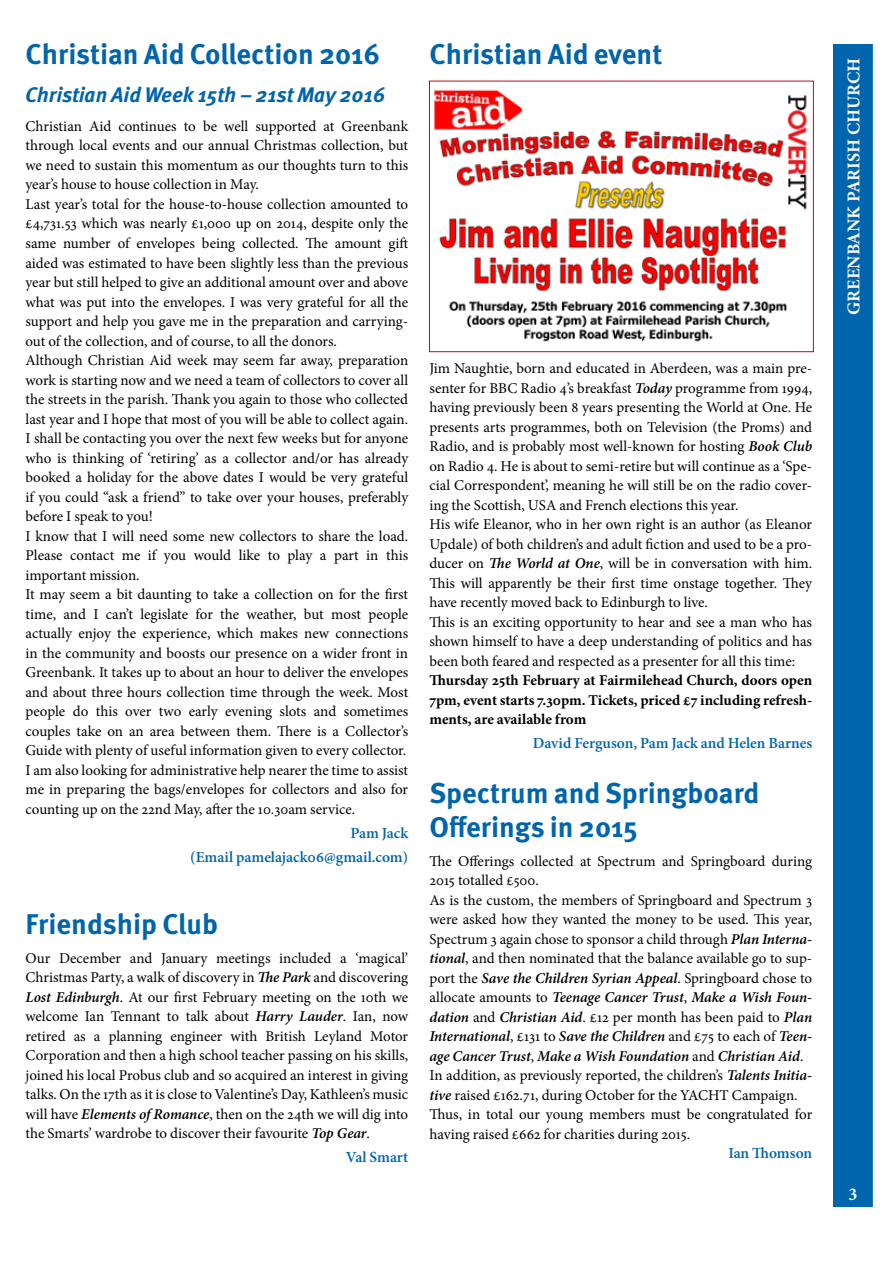
<style>
.page{position:relative;width:893px;height:1263px;background:#fff}
.page>*{position:absolute;margin:0;border:0;box-sizing:border-box;transform-origin:0 0}
.t1{font:700 28.5px/34.2px "Meta Pro";color:#0065ac}
.t2{font:italic 700 21px "Meta Pro";color:#0065ac}
.t3{font:700 18px "Minion Pro";color:#fff}
.t4{font:600 15.45px/24px "Minion Pro";letter-spacing:-.005em;color:#0065ac;text-align:right}
.t5{font:15px/19.5px "Minion Pro";letter-spacing:-.005em;color:#000}
.t6{font:700 15px/19.5px "Minion Pro";color:#000;text-align:justify}
.s1{font-weight:600;font-style:italic}
</style>
<div class="page">
<img style="left:433px;top:89px;width:374px;height:253px">
<div style="left:429px;top:81px;width:385px;height:271px;border:1px solid #b20f27"></div>
<div style="left:833px;top:44px;width:40px;height:1163px;background:#0065ac;border:2px solid #0065ac"></div>
<h1 class="t1" style="left:26px;top:38px;width:356px">Christian Aid Collection 2016</h1>
<h2 class="t2" style="left:26px;top:82px;width:361px">Christian Aid Week 15th – 21st May 2016</h2>
<p class="t5" style="left:26px;top:116px;width:384px">Christian Aid continues to be well supported at Greenbank through local events and our annual Christmas collection, but we need to sustain this momentum as our thoughts turn to this year’s house to house collection in May.<br>Last year’s total for the house-to-house collection amounted to £4,731.53 which was nearly £1,000 up on 2014, despite only the same number of envelopes being collected. The amount gift aided was estimated to have been slightly less than the previous year but still helped to give an additional amount over and above what was put into the envelopes. I was very grateful for all the support and help you gave me in the preparation and carrying&shy;out of the collection, and of course, to all the donors.<br>Although Christian Aid week may seem far away, preparation work is starting now and we need a team of collectors to cover all the streets in the parish. Thank you again to those who collected last year and I hope that most of you will be able to collect again.<br>I shall be contacting you over the next few weeks but for anyone who is thinking of ‘retiring’ as a collector and/or has already booked a holiday for the above dates I would be very grateful if you could “ask a friend” to take over your houses, preferably before I speak to you!<br>I know that I will need some new collectors to share the load.<br>Please contact me if you would like to play a part in this important mission.<br>It may seem a bit daunting to take a collection on for the first time, and I can’t legislate for the weather, but most people actually enjoy the experience, which makes new connections in the community and boosts our presence on a wider front in Greenbank. It takes up to about an hour to deliver the envelopes and about three hours collection time through the week. Most people do this over two early evening slots and sometimes couples take on an area between them. There is a Collector’s Guide with plenty of useful information given to every collector.<br>I am also looking for administrative help nearer the time to assist me in preparing the bags/envelopes for collectors and also for counting up on the 22nd May, after the 10.30am service.</p>
<p class="t4" style="left:190px;top:820px;width:219px">Pam Jack<br>(Email pamelajack06@gmail.com)</p>
<h1 class="t1" style="left:26px;top:908px;width:194px">Friendship Club</h1>
<p class="t5" style="left:26px;top:948px;width:384px;text-align:justify">Our December and January meetings included a ‘magical’ Christmas Party, a walk of discovery in <span class="s1">The Park</span> and discovering <span class="s1">Lost Edinburgh</span>. At our first February meeting on the 10th we welcome Ian Tennant to talk about <span class="s1">Harry Lauder</span>. Ian, now retired as a planning engineer with British Leyland Motor Corporation and then a high school teacher passing on his skills, joined his local Probus club and so acquired an interest in giving talks. On the 17th as it is close to Valentine’s Day, Kathleen’s music will have <span class="s1">Elements of Romance</span>, then on the 24th we will dig into the Smarts’ wardrobe to discover their favourite <span class="s1">Top Gear</span>.</p>
<p class="t4" style="left:346px;top:1145px;width:64px">Val Smart</p>
<h1 class="t1" style="left:429px;top:38px;width:234px">Christian Aid event</h1>
<p class="t5" style="left:429px;top:359px;width:384px">Jim Naughtie, born and educated in Aberdeen, was a main pre&shy;senter for BBC Radio 4’s breakfast <span class="s1">Today</span> programme from 1994, having previously been 8 years presenting the World at One. He presents arts programmes, both on Television (the Proms) and Radio, and is probably most well-known for hosting <span class="s1">Book Club </span>on Radio 4. He is about to semi-retire but will continue as a ‘Spe&shy;cial Correspondent’, meaning he will still be on the radio cover&shy;ing the Scottish, USA and French elections this year.<br>His wife Eleanor, who in her own right is an author (as Eleanor Updale) of both children’s and adult fiction and used to be a pro&shy;ducer on <span class="s1">The World at One</span>, will be in conversation with him.<br>This will apparently be their first time onstage together. They have recently moved back to Edinburgh to live.<br>This is an exciting opportunity to hear and see a man who has shown himself to have a deep understanding of politics and has been both feared and respected as a presenter for all this time:</p>
<p class="t6" style="left:429px;top:670px;width:384px">Thursday 25th February at Fairmilehead Church, doors open 7pm, event starts 7.30pm. Tickets, priced £7 including refresh&shy;ments, are available from</p>
<p class="t4" style="left:533px;top:731px;width:281px">David Ferguson, Pam Jack and Helen Barnes</p>
<h1 class="t1" style="left:429px;top:777px;width:331px">Spectrum and Springboard<br>Offerings in 2015</h1>
<p class="t5" style="left:429px;top:851px;width:384px">The Offerings collected at Spectrum and Springboard during 2015 totalled £500.<br>As is the custom, the members of Springboard and Spectrum 3 were asked how they wanted the money to be used. This year, Spectrum 3 again chose to sponsor a child through <span class="s1">Plan Interna&shy;tional</span>, and then nominated that the balance available go to sup&shy;port the <span class="s1">Save the Children Syrian Appeal</span>. Springboard chose to allocate amounts to <span class="s1">Teenage Cancer Trust</span>, <span class="s1">Make a Wish Foun&shy;dation</span> and <span class="s1">Christian Aid</span>. £12 per month has been paid to <span class="s1">Plan International</span>, £131 to <span class="s1">Save the Children</span> and £75 to each of <span class="s1">Teen&shy;age Cancer Trust</span>, <span class="s1">Make a Wish Foundation</span> and <span class="s1">Christian Aid</span>.<br>In addition, as previously reported, the children’s <span class="s1">Talents Initia&shy;tive</span> raised £162.71, during October for the YACHT Campaign.<br>Thus, in total our young members must be congratulated for having raised £662 for charities during 2015.</p>
<p class="t4" style="left:728px;top:1141px;width:85px">Ian Thomson</p>
<p class="t3" style="left:841px;top:315px;width:258px;rotate:-90deg">GREENBANK PARISH CHURCH</p>
<p class="t3" style="left:848px;top:1181px;width:10px">3</p>
</div>
